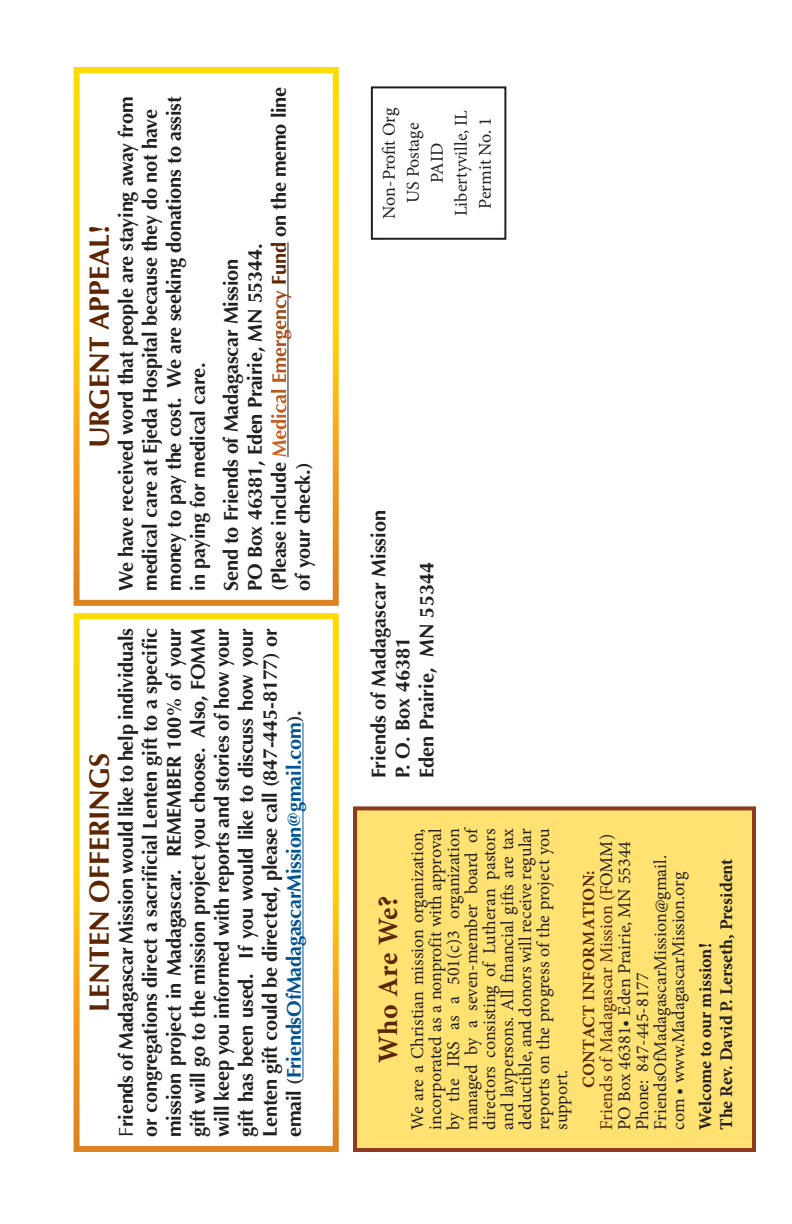
<style>
.page{position:relative;width:792px;height:1224px;background:#fff}
.page>*{position:absolute;margin:0;border:0;box-sizing:border-box;transform-origin:0 0}
.t1{font:700 28px "Optima";color:#5d2502}
.Bullet{font:700 28px "Minion Pro";letter-spacing:.015em;color:#5d2502}
.t2{font:700 20px/24px "Optima";letter-spacing:-.01em;color:#231f20}
.t3{font:18px/18px "Minion Pro";color:#231f20}
.t4{font:700 18px "Minion Pro";color:#231f20}
.t5{font:700 17px "Minion Pro";letter-spacing:.02em;color:#5d2502}
.s1{color:#fff}
.s2{color:#5d2502}
.s3{font-weight:400}
.s4{color:#333}
.s5{color:#005495}
</style>
<div class="page">
<svg style="left:73px;top:67px;width:266px;height:539px"></svg>
<div style="left:371px;top:86px;width:135px;height:154px;border:2px solid #231f20"></div>
<div style="left:353px;top:806px;width:403px;height:346px;background:#ffe271"></div>
<svg style="left:73px;top:613px;width:266px;height:539px"></svg>
<p class="t1" style="left:83px;top:448px;width:226px;rotate:-90deg">URGENT APPEAL!</p>
<p class="t2" style="left:114px;top:591px;width:496px;rotate:-90deg">We have received word that people are staying away from medical care at Ejeda Hospital because they do not have money to pay the cost. We are seeking donations to assist in paying for medical care.</p>
<p class="t2" style="left:267px;top:591px;width:506px;rotate:-90deg">(Please include <span class="s1">Medical Emergency</span> <span class="s2">Fund</span> on the memo line of your check.)</p>
<p class="t2" style="left:243px;top:591px;width:349px;rotate:-90deg">PO Box 46381, Eden Prairie, MN 55344.</p>
<p class="t2" style="left:219px;top:591px;width:334px;rotate:-90deg">Send to Friends of Madagascar Mission</p>
<p class="t1" style="left:83px;top:1012px;width:260px;rotate:-90deg">LENTEN OFFERINGS</p>
<p class="t2" style="left:114px;top:1137px;width:510px;text-align:justify;rotate:-90deg"><span class="s3">F</span>riends of Madagascar Mission would like to help individuals or congregations direct a sacrificial Lenten gift to a specific mission project in Madagascar. REMEMBER 100% of your gift will go to the mission project you choose. Also, FOMM will keep you informed with reports and stories of how your gift has been used. If you would like to discuss how your Lenten gift could be directed, please call (847-445-8177) or email <span class="s4">(</span><span class="s5">FriendsOfMadagascarMission@gmail.com</span><span class="s4">).</span></p>
<p class="t3" style="left:380px;top:219px;width:112px;rotate:-90deg">Non-Profit Org</p>
<p class="t3" style="left:404px;top:203px;width:82px;rotate:-90deg">US Postage</p>
<p class="t3" style="left:428px;top:183px;width:42px;rotate:-90deg">PAID</p>
<p class="t3" style="left:452px;top:216px;width:108px;rotate:-90deg">Libertyville, IL</p>
<p class="t3" style="left:476px;top:209px;width:93px;rotate:-90deg">Permit No. 1</p>
<p class="t2" style="left:367px;top:778px;width:270px;rotate:-90deg">Friends of Madagascar Mission</p>
<p class="t2" style="left:391px;top:778px;width:143px;rotate:-90deg">P. O. Box 46381</p>
<p class="t2" style="left:415px;top:778px;width:218px;rotate:-90deg">Eden Prairie, MN 55344</p>
<p class="Bullet" style="left:369px;top:1063px;width:169px;rotate:-90deg">Who Are We?</p>
<p class="t3" style="left:409px;top:1130px;width:305px;text-align:justify;rotate:-90deg">We are a Christian mission organization, incorporated as a nonprofit with approval by the IRS as a 501(c)3 organization managed by a seven-member board of directors consisting of Lutheran pastors and laypersons. All financial gifts are tax deductible, and donors will receive regular reports on the progress of the project you support.</p>
<p class="t3" style="left:598px;top:1130px;width:297px;rotate:-90deg"><span class="s2">Friends of Madagascar Mission (F</span>OMM)<br>PO Box 46381• Eden Prairie, MN 55344</p>
<p class="t3" style="left:652px;top:1130px;width:276px;rotate:-90deg">FriendsOfMadagascarMission@gmail. com • www.MadagascarMission.org</p>
<p class="t5" style="left:577px;top:1088px;width:219px;rotate:-90deg">CONTACT INFORMATION:</p>
<p class="t3" style="left:634px;top:1130px;width:159px;rotate:-90deg">Phone: 847-445-8177</p>
<p class="t4" style="left:693px;top:1130px;width:188px;rotate:-90deg">Welcome to our mission!</p>
<p class="t4" style="left:714px;top:1130px;width:273px;rotate:-90deg">The Rev. David P. Lerseth, President</p>
</div>
